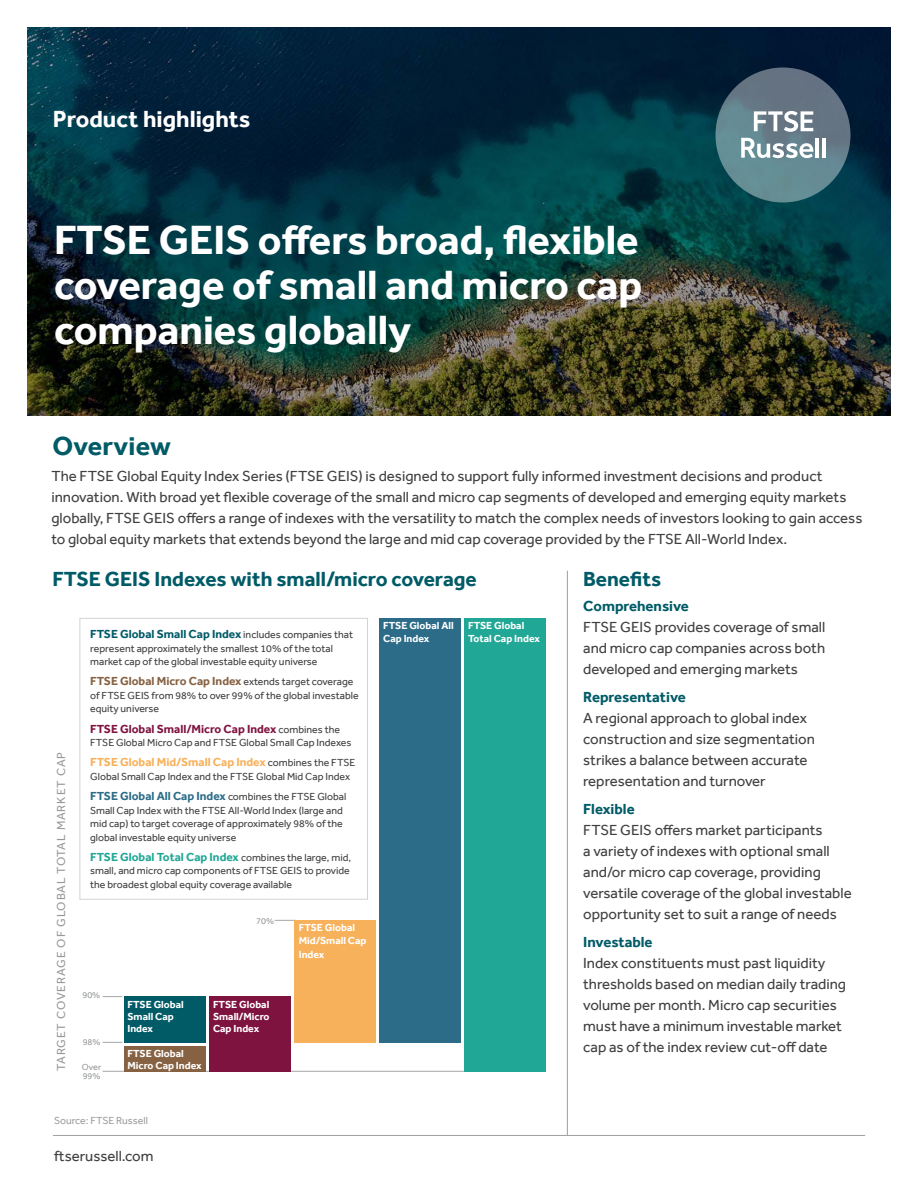
<style>
.page{position:relative;width:918px;height:1188px;background:#fff}
.page>*{position:absolute;margin:0;border:0;box-sizing:border-box;transform-origin:0 0}
.t1{font:700 42px/45px "Effra";color:#fff;text-align:justify}
.Heading_1{font:700 27px "Effra";letter-spacing:.01em;color:#005b67}
.t2{font:700 24px "Effra";color:#fff}
.t3{font:700 21px "Effra";color:#005b67}
.Subheading_1{font:15px/21px "Effra";color:#404040}
.t4{font:700 12px "Effra";color:#005b67}
.t5{font:700 12px "Effra";color:#866243}
.t6{font:700 12px "Effra";color:#21a795}
.t7{font:700 12px "Effra";color:#f8b15b}
.t8{font:700 12px "Effra";color:#2c6c88}
.t9{font:700 12px "Effra";color:#7f1340}
.t10{font:12px "Effra";letter-spacing:.075em;color:#96999a}
.t11{font:10.5px/13.5px "Effra";color:#404040}
.t12{font:700 10.5px/12px "Effra";color:#fff}
.t13{font:10.5px "Effra";color:#9f9f9f}
.t14{font:9px/8.2px "Effra";color:#96999a}
.s1{font-weight:400;font-size:10.5px;color:#404040}
.s2{font-weight:700;color:#005b67}
</style>
<div class="page">
<svg style="left:275px;top:920px;width:19px;height:1px"></svg>
<hr style="left:103px;top:1071px;width:442px;height:1px;background:#a5a7a9">
<svg style="left:103px;top:1042px;width:19px;height:1px"></svg>
<svg style="left:103px;top:996px;width:19px;height:1px"></svg>
<div style="left:80px;top:618px;width:288px;height:282px;border:1px solid #d2d3d4"></div>
<img style="left:28px;top:27px;width:862px;height:389px">
<hr style="left:567px;top:571px;width:1px;height:564px;background:#9f9f9f">
<svg style="left:716px;top:67px;width:134px;height:135px;background:#65808b"></svg>
<hr style="left:816px;top:138px;width:3px;height:20px;background:#fff">
<hr style="left:822px;top:138px;width:3px;height:20px;background:#fff">
<svg style="left:741px;top:138px;width:72px;height:20px"></svg>
<svg style="left:754px;top:111px;width:59px;height:21px"></svg>
<hr style="left:53px;top:1135px;width:812px;height:1px;background:#9f9f9f">
<div style="left:124px;top:1046px;width:81px;height:25px;background:#866243"></div>
<div style="left:124px;top:996px;width:81px;height:46px;background:#005b67"></div>
<div style="left:209px;top:996px;width:82px;height:75px;background:#7f1340"></div>
<div style="left:294px;top:920px;width:82px;height:122px;background:#f8b15b"></div>
<div style="left:380px;top:618px;width:81px;height:424px;background:#2c6c88"></div>
<div style="left:465px;top:618px;width:81px;height:453px;background:#21a795"></div>
<p class="t2" style="left:53px;top:105px;width:199px">Product highlights</p>
<p class="t1" style="left:54px;top:217px;width:590px">FTSE GEIS offers broad, flexible coverage of small and micro cap companies globally</p>
<p class="Heading_1" style="left:52px;top:429px;width:120px">Overview</p>
<p class="Subheading_1" style="left:51px;top:465px;width:813px">The FTSE Global Equity Index Series (FTSE GEIS) is designed to support fully informed investment decisions and product innovation. With broad yet flexible coverage of the small and micro cap segments of developed and emerging equity markets globally, FTSE GEIS offers a range of indexes with the versatility to match the complex needs of investors looking to gain access to global equity markets that extends beyond the large and mid cap coverage provided by the FTSE All-World Index.</p>
<p class="t3" style="left:52px;top:566px;width:426px">FTSE GEIS Indexes with small/micro coverage</p>
<p class="t10" style="left:54px;top:1071px;width:321px;rotate:-90deg">TARGET COVERAGE OF GLOBAL TOTAL MARKET CAP</p>
<p class="t4" style="left:90px;top:627px;width:264px">FTSE Global Small Cap Index <span class="s1">includes companies that</span></p>
<p class="t11" style="left:90px;top:641px;width:244px">represent approximately the smallest 10% of the total market cap of the global investable equity universe</p>
<p class="t5" style="left:90px;top:674px;width:265px">FTSE Global Micro Cap Index <span class="s1">extends target coverage</span></p>
<p class="t11" style="left:90px;top:688px;width:270px">of FTSE GEIS from 98% to over 99% of the global investable equity universe</p>
<p class="t9" style="left:90px;top:721px;width:251px">FTSE Global Small/Micro Cap Index <span class="s1">combines the</span></p>
<p class="t11" style="left:90px;top:736px;width:263px">FTSE Global Micro Cap and FTSE Global Small Cap Indexes</p>
<p class="t7" style="left:90px;top:755px;width:267px">FTSE Global Mid/Small Cap Index <span class="s1">combines the FTSE</span></p>
<p class="t11" style="left:90px;top:769px;width:261px">Global Small Cap Index and the FTSE Global Mid Cap Index</p>
<p class="t8" style="left:90px;top:789px;width:258px">FTSE Global All Cap Index <span class="s1">combines the FTSE Global</span></p>
<p class="t11" style="left:90px;top:803px;width:254px;text-align:justify">Small Cap Index with the FTSE All-World Index (large and mid cap) to target coverage of approximately 98% of the global investable equity universe</p>
<p class="t6" style="left:90px;top:850px;width:262px">FTSE Global Total Cap Index <span class="s1">combines the large, mid,</span></p>
<p class="t11" style="left:90px;top:864px;width:261px">small, and micro cap components of FTSE GEIS to provide the broadest global equity coverage available</p>
<p class="t14" style="left:82px;top:990px;width:19px">90%</p>
<p class="t14" style="left:83px;top:1038px;width:19px">98%</p>
<p class="t14" style="left:82px;top:1063px;width:21px">Over<br>99%</p>
<p class="t14" style="left:256px;top:916px;width:19px">70%</p>
<p class="t12" style="left:127px;top:998px;width:58px">FTSE Global<br>Small Cap<br>Index</p>
<p class="t12" style="left:213px;top:998px;width:58px;text-align:justify">FTSE Global Small/Micro Cap Index</p>
<p class="t12" style="left:127px;top:1047px;width:76px">FTSE Global<br>Micro Cap Index</p>
<p class="t12" style="left:299px;top:920px;width:69px;line-height:13.5px">FTSE Global<br>Mid/Small Cap<br>Index</p>
<p class="t13" style="left:54px;top:1114px;width:95px">Source: FTSE Russell</p>
<p class="Subheading_1" style="left:54px;top:1145px;width:101px">ftserussell.com</p>
<p class="t12" style="left:383px;top:619px;width:72px;line-height:13.5px">FTSE Global All<br>Cap Index</p>
<p class="t12" style="left:468px;top:619px;width:73px;line-height:13.5px">FTSE Global<br>Total Cap Index</p>
<p class="t3" style="left:583px;top:566px;width:80px">Benefits</p>
<p class="Subheading_1" style="left:583px;top:596px;width:244px"><span class="s2">Comprehensive<br></span>FTSE GEIS provides coverage of small and micro cap companies across both developed and emerging markets</p>
<p class="Subheading_1" style="left:583px;top:687px;width:233px"><span class="s2">Representative<br></span>A regional approach to global index construction and size segmentation strikes a balance between accurate representation and turnover</p>
<p class="Subheading_1" style="left:583px;top:798px;width:270px"><span class="s2">Flexible<br></span>FTSE GEIS offers market participants<br>a variety of indexes with optional small and/or micro cap coverage, providing versatile coverage of the global investable opportunity set to suit a range of needs</p>
<p class="Subheading_1" style="left:583px;top:931px;width:264px"><span class="s2">Investable<br></span>Index constituents must past liquidity thresholds based on median daily trading volume per month. Micro cap securities must have a minimum investable market cap as of the index review cut-off date</p>
</div>
